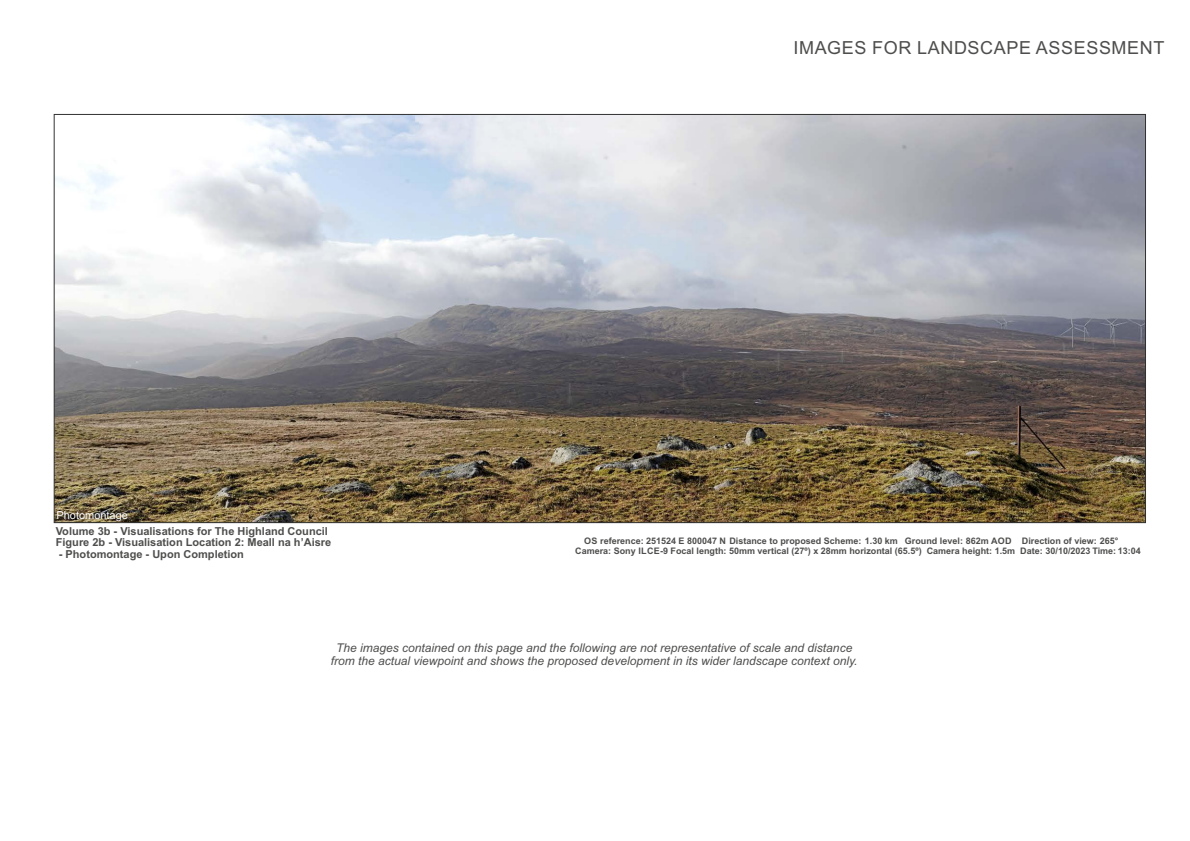
<style>
.page{position:relative;width:1190px;height:841px;background:#fff}
.page>*{position:absolute;margin:0;border:0;box-sizing:border-box;transform-origin:0 0}
.t1{font:18px "Arial";letter-spacing:.035em;color:#4e4e4d}
.t2{font:italic 12px/13.4px "Arial";color:#4e4e4d;text-align:center}
.t3{font:700 11px "Arial";color:#4e4e4d}
.t4{font:11px "Arial";color:#fff}
.t5{font:700 9px/10.1px "Arial";color:#4e4e4d}
</style>
<div class="page">
<img style="left:56px;top:116px;width:1088px;height:405px">
<p class="t4" style="left:56px;top:511px;width:73px">Photomontage</p>
<p class="t3" style="left:56px;top:527px;width:274px">Volume 3b - Visualisations for The Highland Council</p>
<p class="t3" style="left:56px;top:538px;width:277px">Figure 2b - Visualisation Location 2: Meall na h’Aisre</p>
<p class="t3" style="left:59px;top:550px;width:187px">- Photomontage - Upon Completion</p>
<h1 class="t1" style="left:793px;top:41px;width:373px">IMAGES FOR LANDSCAPE ASSESSMENT</h1>
<p class="t5" style="left:575px;top:536px;width:567px;text-indent:330px">Ground level: 862m AOD Direction of view: 265°<br>Camera: Sony ILCE-9 Focal length: 50mm vertical (27º) x 28mm horizontal (65.5º) Camera height: 1.5m Date: 30/10/2023 Time: 13:04</p>
<p class="t5" style="left:584px;top:536px;width:315px">OS reference: 251524 E 800047 N Distance to proposed Scheme: 1.30 km</p>
<h2 class="t2" style="left:331px;top:642px;width:528px">The images contained on this page and the following are not representative of scale and distance from the actual viewpoint and shows the proposed development in its wider landscape context only.</h2>
</div>
